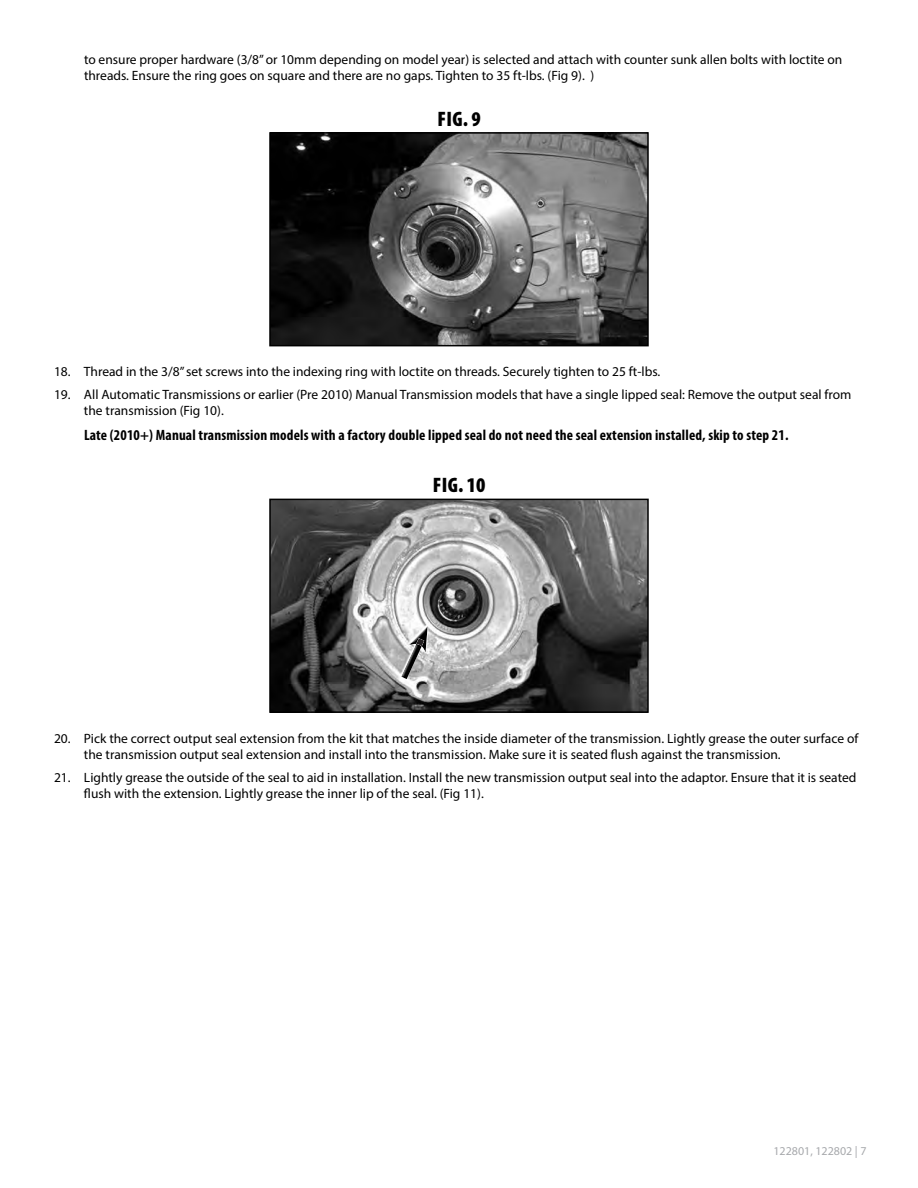
<style>
.page{position:relative;width:918px;height:1188px;background:#fff}
.page>*{position:absolute;margin:0;border:0;box-sizing:border-box;transform-origin:0 0}
.t1{font:900 condensed 21px "Myriad Pro";letter-spacing:.02em;color:#000}
.t2{font:700 condensed 15px "Myriad Pro";letter-spacing:.01em;color:#000}
.t3{font:13.5px/16.2px "Myriad Pro";color:#000}
.t4{font:12px "Myriad Pro";color:#a7a9ac}
</style>
<div class="page">
<img style="left:272px;top:135px;width:374px;height:208px">
<div style="left:269px;top:132px;width:380px;height:214px;border:2px solid #000"></div>
<img style="left:272px;top:502px;width:374px;height:208px">
<div style="left:269px;top:499px;width:380px;height:214px;border:2px solid #000"></div>
<svg style="left:400px;top:623px;width:29px;height:55px"></svg>
<div style="left:400px;top:624px;width:28px;height:54px;background:#fff;opacity:.75"></div>
<div style="left:400px;top:625px;width:28px;height:54px;background:#000;opacity:.75"></div>
<p class="t3" style="left:84px;top:51px;width:760px">to ensure proper hardware (3/8” or 10mm depending on model year) is selected and attach with counter sunk allen bolts with loctite on threads. Ensure the ring goes on square and there are no gaps. Tighten to 35 ft-lbs. (Fig 9). )</p>
<h1 class="t1" style="left:437px;top:107px;width:45px">FIG. 9</h1>
<p class="t3" style="left:54px;top:363px;width:608px">18. Thread in the 3/8” set screws into the indexing ring with loctite on threads. Securely tighten to 25 ft-lbs.</p>
<p class="t3" style="left:84px;top:386px;width:769px;text-indent:-30px">19. All Automatic Transmissions or earlier (Pre 2010) Manual Transmission models that have a single lipped seal: Remove the output seal from the transmission (Fig 10).</p>
<p class="t2" style="left:84px;top:426px;width:706px">Late (2010+) Manual transmission models with a factory double lipped seal do not need the seal extension installed, skip to step 21.</p>
<h1 class="t1" style="left:433px;top:474px;width:54px">FIG. 10</h1>
<p class="t3" style="left:84px;top:730px;width:776px;text-indent:-30px">20. Pick the correct output seal extension from the kit that matches the inside diameter of the transmission. Lightly grease the outer surface of the transmission output seal extension and install into the transmission. Make sure it is seated flush against the transmission.</p>
<p class="t3" style="left:84px;top:769px;width:774px;text-indent:-30px">21. Lightly grease the outside of the seal to aid in installation. Install the new transmission output seal into the adaptor. Ensure that it is seated flush with the extension. Lightly grease the inner lip of the seal. (Fig 11).</p>
<p class="t4" style="left:773px;top:1143px;width:95px">122801, 122802 | 7</p>
</div>
